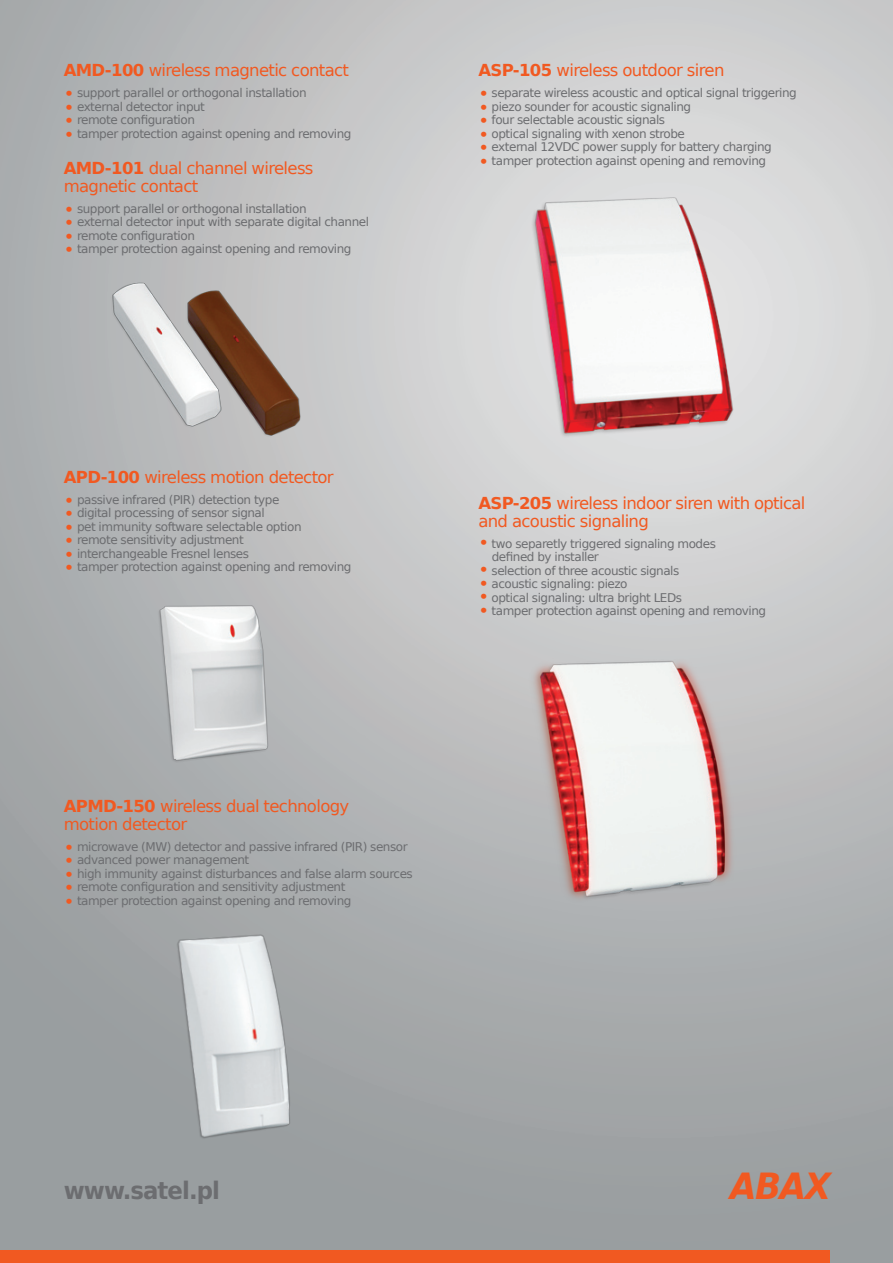
<style>
.page{position:relative;width:893px;height:1263px;background:#fff}
.page>*{position:absolute;margin:0;border:0;box-sizing:border-box;transform-origin:0 0}
.t1{font:italic 700 36px "Prima Sans EU";color:#f15921;scale:.95 1}
.t2{font:700 24px "Prima Sans EU";letter-spacing:-.04em;color:#6c6d70;scale:.95 1}
.t3{font:16.5px/18px "Prima Sans EU";letter-spacing:-.04em;color:#f15921}
.t4{font:12px/13.5px "Prima Sans EU";letter-spacing:-.04em;color:#6c6d70}
.s1{font-weight:700}
.s2{font-size:18px;color:#f15921}
</style>
<div class="page">
<img style="left:0;top:0;width:893px;height:1263px">
<div style="left:0;top:1250px;width:829px;height:13px;background:#f15921"></div>
<img style="left:80px;top:257px;width:266px;height:195px">
<img style="left:128px;top:583px;width:178px;height:213px">
<img style="left:478px;top:181px;width:332px;height:275px">
<img style="left:478px;top:631px;width:330px;height:286px">
<img style="left:118px;top:923px;width:235px;height:222px">
<h3 class="t3" style="left:64px;top:61px;width:287px"><span class="s1">AMD-100</span> wireless magnetic contact</h3>
<p class="t4" style="left:64px;top:86px;width:244px"><span class="s2">•</span> support parallel or orthogonal installation</p>
<p class="t4" style="left:64px;top:99px;width:143px"><span class="s2">•</span> external detector input</p>
<p class="t4" style="left:64px;top:113px;width:133px"><span class="s2">•</span> remote configuration</p>
<p class="t4" style="left:64px;top:126px;width:289px"><span class="s2">•</span> tamper protection against opening and removing</p>
<h3 class="t3" style="left:64px;top:158px;width:251px"><span class="s1">AMD-101</span> dual channel wireless magnetic contact</h3>
<p class="t4" style="left:64px;top:201px;width:244px"><span class="s2">•</span> support parallel or orthogonal installation</p>
<p class="t4" style="left:64px;top:215px;width:307px"><span class="s2">•</span> external detector input with separate digital channel</p>
<p class="t4" style="left:64px;top:228px;width:133px"><span class="s2">•</span> remote configuration</p>
<p class="t4" style="left:64px;top:242px;width:289px"><span class="s2">•</span> tamper protection against opening and removing</p>
<h3 class="t3" style="left:478px;top:61px;width:248px"><span class="s1">ASP-105</span> wireless outdoor siren</h3>
<p class="t4" style="left:478px;top:86px;width:320px"><span class="s2">•</span> separate wireless acoustic and optical signal triggering</p>
<p class="t4" style="left:478px;top:99px;width:214px"><span class="s2">•</span> piezo sounder for acoustic signaling</p>
<p class="t4" style="left:478px;top:113px;width:188px"><span class="s2">•</span> four selectable acoustic signals</p>
<p class="t4" style="left:478px;top:126px;width:208px"><span class="s2">•</span> optical signaling with xenon strobe</p>
<p class="t4" style="left:478px;top:140px;width:295px"><span class="s2">•</span> external 12VDC power supply for battery charging</p>
<p class="t4" style="left:478px;top:153px;width:289px"><span class="s2">•</span> tamper protection against opening and removing</p>
<h3 class="t3" style="left:64px;top:467px;width:271px"><span class="s1">APD-100</span> wireless motion detector</h3>
<p class="t4" style="left:64px;top:492px;width:217px"><span class="s2">•</span> passive infrared (PIR) detection type</p>
<p class="t4" style="left:64px;top:506px;width:203px"><span class="s2">•</span> digital processing of sensor signal</p>
<p class="t4" style="left:64px;top:519px;width:239px"><span class="s2">•</span> pet immunity software selectable option</p>
<p class="t4" style="left:64px;top:533px;width:181px"><span class="s2">•</span> remote sensitivity adjustment</p>
<p class="t4" style="left:64px;top:546px;width:187px"><span class="s2">•</span> interchangeable Fresnel lenses</p>
<p class="t4" style="left:64px;top:560px;width:289px"><span class="s2">•</span> tamper protection against opening and removing</p>
<h3 class="t3" style="left:478px;top:493px;width:329px"><span class="s1">ASP-205</span> wireless indoor siren with optical and acoustic signaling</h3>
<p class="t4" style="left:492px;top:536px;width:226px;text-indent:-13px"><span class="s2">•</span> two separetly triggered signaling modes defined by installer</p>
<p class="t4" style="left:478px;top:563px;width:202px"><span class="s2">•</span> selection of three acoustic signals</p>
<p class="t4" style="left:478px;top:577px;width:151px"><span class="s2">•</span> acoustic signaling: piezo</p>
<p class="t4" style="left:478px;top:590px;width:205px"><span class="s2">•</span> optical signaling: ultra bright LEDs</p>
<p class="t4" style="left:478px;top:604px;width:289px"><span class="s2">•</span> tamper protection against opening and removing</p>
<h3 class="t3" style="left:64px;top:796px;width:287px"><span class="s1">APMD-150</span> wireless dual technology motion detector</h3>
<p class="t4" style="left:64px;top:839px;width:345px"><span class="s2">•</span> microwave (MW) detector and passive infrared (PIR) sensor</p>
<p class="t4" style="left:64px;top:853px;width:187px"><span class="s2">•</span> advanced power management</p>
<p class="t4" style="left:64px;top:866px;width:351px"><span class="s2">•</span> high immunity against disturbances and false alarm sources</p>
<p class="t4" style="left:64px;top:880px;width:283px"><span class="s2">•</span> remote configuration and sensitivity adjustment</p>
<p class="t4" style="left:64px;top:893px;width:289px"><span class="s2">•</span> tamper protection against opening and removing</p>
<h2 class="t2" style="left:64px;top:1174px;width:166px">www.satel.pl</h2>
<h1 class="t1" style="left:730px;top:1161px;width:108px">ABAX</h1>
</div>
